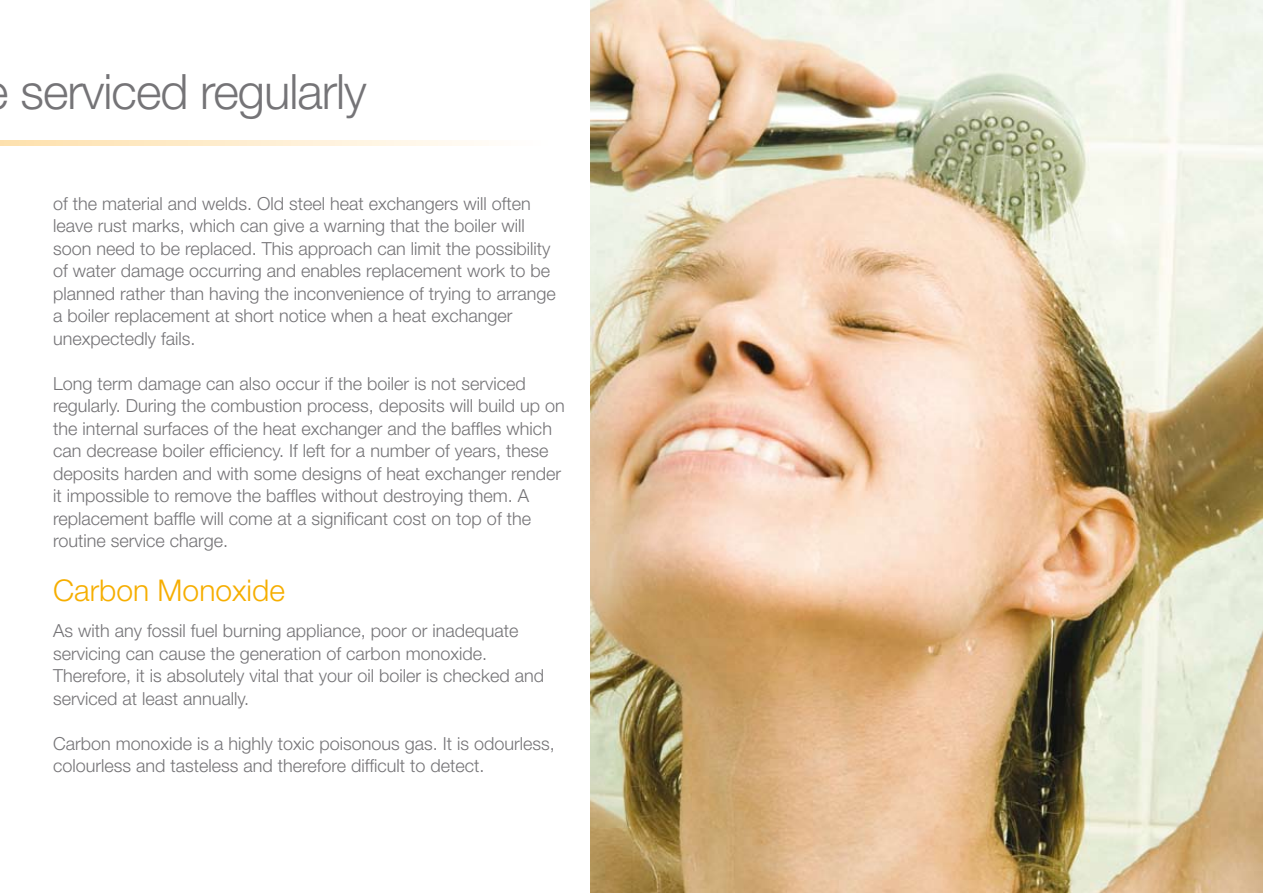
<style>
.page{position:relative;width:1263px;height:893px;background:#fff}
.page>*{position:absolute;margin:0;border:0;box-sizing:border-box;transform-origin:0 0}
.t1{font:300 48.9px "Helvetica Neue";letter-spacing:-.02em;color:#757477}
.t2{font:300 30px "Helvetica Neue";color:#f6ae00}
.t3{font:300 18px/22.5px "Helvetica Neue";color:#757477}
</style>
<div class="page">
<svg style="left:0;top:140px;width:482px;height:6px;background:#feedd0"></svg>
<img style="left:590px;top:0;width:673px;height:893px">
<h1 class="t1" style="left:21px;top:62px;width:348px">serviced regularly</h1>
<p class="t3" style="left:53px;top:192px;width:504px">of the material and welds. Old steel heat exchangers will often leave rust marks, which can give a warning that the boiler will soon need to be replaced. This approach can limit the possibility of water damage occurring and enables replacement work to be planned rather than having the inconvenience of trying to arrange a boiler replacement at short notice when a heat exchanger unexpectedly fails.</p>
<p class="t3" style="left:53px;top:372px;width:513px">Long term damage can also occur if the boiler is not serviced regularly. During the combustion process, deposits will build up on the internal surfaces of the heat exchanger and the baffles which can decrease boiler efficiency. If left for a number of years, these deposits harden and with some designs of heat exchanger render it impossible to remove the baffles without destroying them. A replacement baffle will come at a significant cost on top of the routine service charge.</p>
<h2 class="t2" style="left:53px;top:572px;width:233px">Carbon Monoxide</h2>
<p class="t3" style="left:53px;top:619px;width:492px">As with any fossil fuel burning appliance, poor or inadequate servicing can cause the generation of carbon monoxide.<br>Therefore, it is absolutely vital that your oil boiler is checked and serviced at least annually.</p>
<p class="t3" style="left:53px;top:732px;width:503px">Carbon monoxide is a highly toxic poisonous gas. It is odourless, colourless and tasteless and therefore difficult to detect.</p>
</div>
